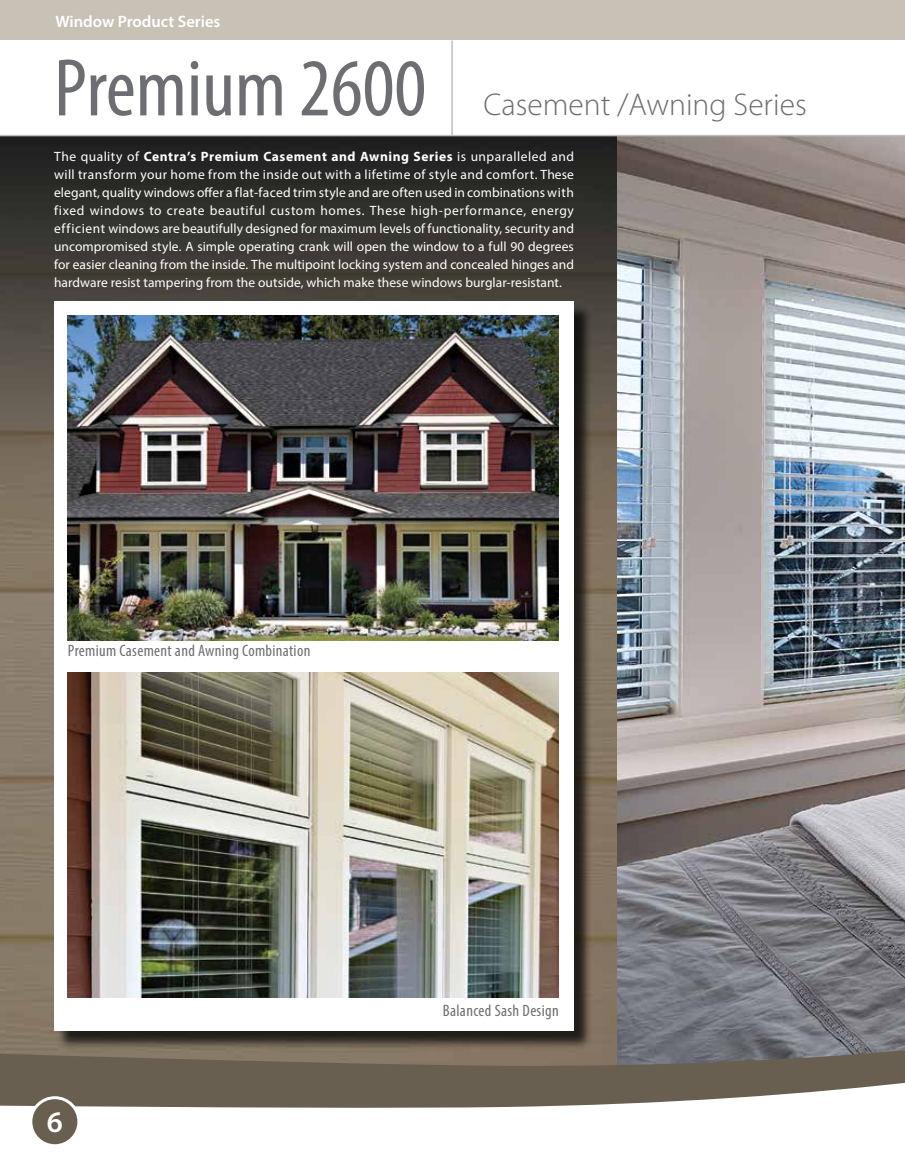
<style>
.page{position:relative;width:905px;height:1161px;background:#fff}
.page>*{position:absolute;margin:0;border:0;box-sizing:border-box;transform-origin:0 0}
.t1{font:condensed 82.5px "Myriad Pro";color:#6d6e71}
.t2{font:300 31.5px "Myriad Pro";color:#6d6e71}
.t3{font:600 30px "Myriad Pro";color:#fff}
.t4{font:condensed 16.5px "Myriad Pro";letter-spacing:.02em;color:#6d6e71}
.t5{font:600 16.5px "Myriad Pro";color:#fff}
.t6{font:13.5px/18px "Myriad Pro";letter-spacing:.005em;color:#fff;text-align:justify}
.s1{font-weight:700}
</style>
<div class="page">
<div style="left:0;top:0;width:904px;height:40px;background:#c8c1b6"></div>
<img style="left:616px;top:136px;width:288px;height:672px">
<img style="left:0;top:136px;width:616px;height:672px">
<div style="left:56px;top:304px;width:536px;height:746px;background:#000;opacity:.75"></div>
<div style="left:54px;top:302px;width:519px;height:729px;background:#fff"></div>
<img style="left:68px;top:673px;width:490px;height:135px">
<img style="left:68px;top:316px;width:490px;height:325px">
<hr style="left:0;top:135px;width:904px;height:1px;background:#bcbec0">
<hr style="left:451px;top:41px;width:2px;height:94px;background:#bcbec0">
<svg style="left:0;top:808px;width:904px;height:9px;background:#a59e93"></svg>
<img style="left:0;top:817px;width:904px;height:291px">
<svg style="left:29px;top:1096px;width:51px;height:51px"></svg>
<div style="left:32px;top:1099px;width:45px;height:45px;background:#695f51;border-radius:50%"></div>
<p class="t5" style="left:56px;top:11px;width:166px">Window Product Series</p>
<h1 class="t1" style="left:54px;top:38px;width:373px">Premium 2600</h1>
<h2 class="t2" style="left:483px;top:86px;width:325px">Casement /Awning Series</h2>
<p class="t6" style="left:54px;top:147px;width:521px">The quality of <span class="s1">Centra’s Premium Casement and Awning Series</span> is unparalleled and will transform your home from the inside out with a lifetime of style and comfort. These elegant, quality windows offer a flat-faced trim style and are often used in combinations with fixed windows to create beautiful custom homes. These high-performance, energy efficient windows are beautifully designed for maximum levels of functionality, security and uncompromised style. A simple operating crank will open the window to a full 90 degrees for easier cleaning from the inside. The multipoint locking system and concealed hinges and hardware resist tampering from the outside, which make these windows burglar-resistant.</p>
<p class="t4" style="left:68px;top:641px;width:244px">Premium Casement and Awning Combination</p>
<h3 class="t3" style="left:47px;top:1102px;width:18px">6</h3>
<p class="t4" style="left:443px;top:1000px;width:117px">Balanced Sash Design</p>
</div>
